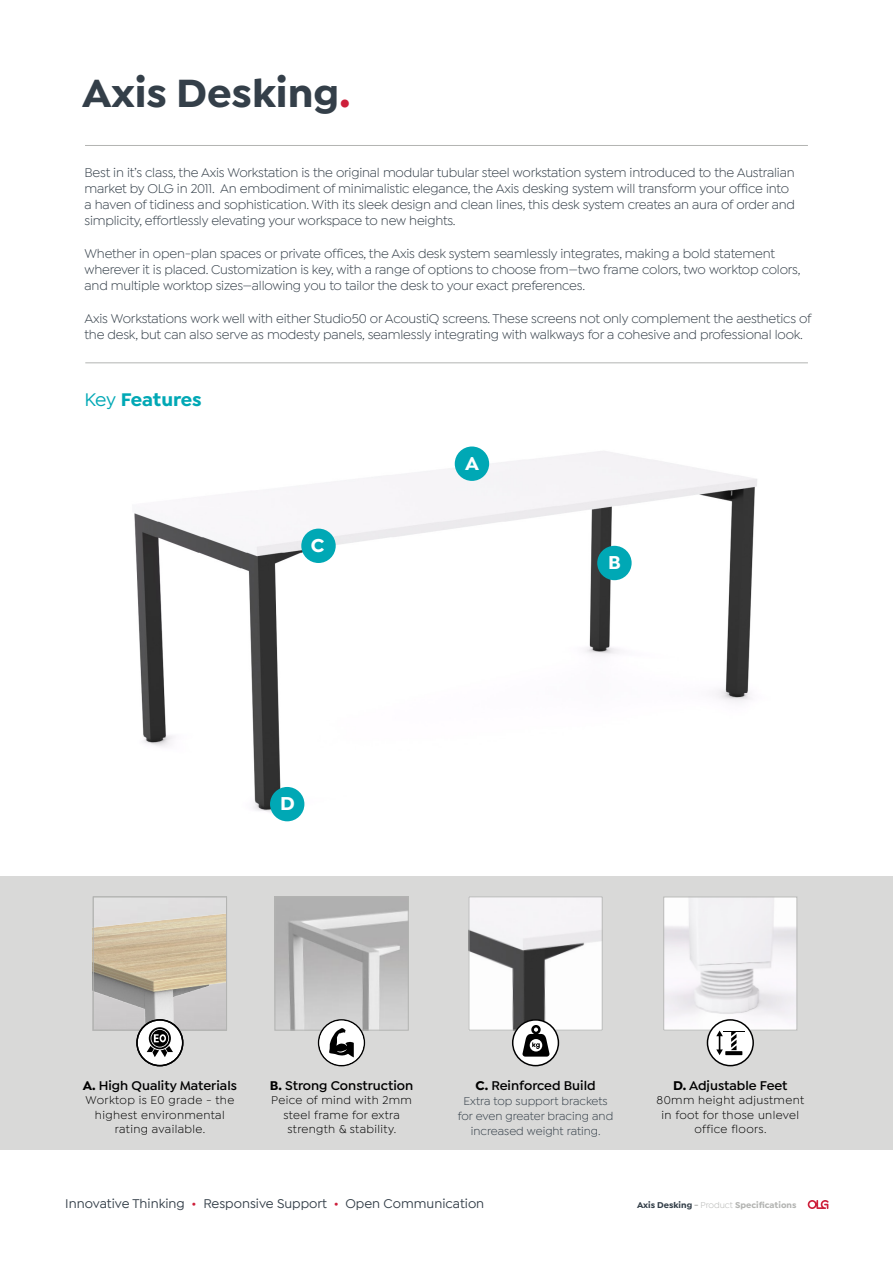
<style>
.page{position:relative;width:893px;height:1263px;background:#fff}
.page>*{position:absolute;margin:0;border:0;box-sizing:border-box;transform-origin:0 0}
.t1{font:700 42px "Isidora Sans";color:#343f49}
.t2{font:700 19.95px "Isidora Sans";color:#fff}
.t3{font:700 19.5px "Isidora Sans";letter-spacing:-.005em;color:#00a8b5}
.t4{font:13.5px/16.2px "Isidora Sans";letter-spacing:-.015em;color:#343f49}
.t5{font:600 13.5px "Isidora Sans";color:#000}
.t6{font:500 13.5px "Isidora Sans";color:#343f49}
.t7{font:12px/14.4px "Isidora Sans";letter-spacing:.03em;color:#000;text-align:center}
.t8{font:12px/15px "Isidora Sans";color:#343f49;text-align:center}
.t9{font:700 9px "Isidora Sans";color:#b3b4b2}
.s1{color:#cd1f3a}
.s2{font-weight:500}
.s3{font-weight:700}
.s4{color:#343f49}
.s5{font-weight:400}
</style>
<div class="page">
<img style="left:134px;top:449px;width:623px;height:373px">
<svg style="left:808px;top:1200px;width:21px;height:9px"></svg>
<div style="left:455px;top:446px;width:34px;height:35px;background:#00a8b5;border-radius:50%"></div>
<div style="left:270px;top:787px;width:34px;height:34px;background:#00a8b5;border-radius:50%"></div>
<div style="left:597px;top:546px;width:35px;height:34px;background:#00a8b5;border-radius:50%"></div>
<div style="left:301px;top:529px;width:35px;height:34px;background:#00a8b5;border-radius:50%"></div>
<hr style="left:85px;top:362px;width:723px;height:1px;background:#b3b4b2">
<hr style="left:85px;top:145px;width:723px;height:1px;background:#b3b4b2">
<div style="left:0;top:876px;width:893px;height:274px;background:#d9d9d8"></div>
<img style="left:665px;top:898px;width:130px;height:130px">
<div style="left:663px;top:896px;width:134px;height:134px;border:1px solid #b3b4b2"></div>
<img style="left:277px;top:898px;width:130px;height:130px">
<div style="left:275px;top:896px;width:134px;height:134px;border:1px solid #b3b4b2"></div>
<img style="left:470px;top:898px;width:131px;height:130px">
<div style="left:468px;top:896px;width:135px;height:134px;border:1px solid #b3b4b2"></div>
<svg style="left:512px;top:1020px;width:47px;height:46px"></svg>
<div style="left:512px;top:1019px;width:47px;height:47px;border:2px solid #000;border-radius:50%"></div>
<svg style="left:707px;top:1020px;width:47px;height:46px"></svg>
<div style="left:707px;top:1019px;width:47px;height:47px;border:2px solid #000;border-radius:50%"></div>
<div style="left:318px;top:1019px;width:47px;height:47px;border:2px solid #000;border-radius:50%"></div>
<div style="left:319px;top:1021px;width:45px;height:44px;background:#fff;border-radius:50%"></div>
<svg style="left:329px;top:1028px;width:25px;height:29px"></svg>
<svg style="left:716px;top:1029px;width:28px;height:26px"></svg>
<img style="left:95px;top:913px;width:130px;height:115px">
<div style="left:93px;top:896px;width:134px;height:134px;border:1px solid #b3b4b2"></div>
<svg style="left:136px;top:1020px;width:47px;height:46px"></svg>
<div style="left:136px;top:1019px;width:47px;height:47px;border:2px solid #000;border-radius:50%"></div>
<svg style="left:147px;top:1027px;width:26px;height:30px"></svg>
<svg style="left:522px;top:1025px;width:27px;height:31px"></svg>
<p class="t1" style="left:82px;top:67px;width:270px">Axis Desking<span class="s1">.</span></p>
<p class="t4" style="left:85px;top:164px;width:712px">Best in it’s class, the Axis Workstation is the original modular tubular steel workstation system introduced to the Australian market by OLG in 2011. An embodiment of minimalistic elegance, the Axis desking system will transform your office into a haven of tidiness and sophistication. With its sleek design and clean lines, this desk system creates an aura of order and simplicity, effortlessly elevating your workspace to new heights.</p>
<p class="t4" style="left:85px;top:245px;width:717px">Whether in open-plan spaces or private offices, the Axis desk system seamlessly integrates, making a bold statement wherever it is placed. Customization is key, with a range of options to choose from—two frame colors, two worktop colors, and multiple worktop sizes—allowing you to tailor the desk to your exact preferences.</p>
<p class="t4" style="left:85px;top:310px;width:729px">Axis Workstations work well with either Studio50 or AcoustiQ screens. These screens not only complement the aesthetics of the desk, but can also serve as modesty panels, seamlessly integrating with walkways for a cohesive and professional look.</p>
<p class="t3" style="left:85px;top:387px;width:119px"><span class="s2">Key</span> Features</p>
<p class="t2" style="left:311px;top:533px;width:15px">C</p>
<p class="t2" style="left:280px;top:791px;width:16px">D</p>
<p class="t2" style="left:465px;top:451px;width:15px">A</p>
<p class="t2" style="left:608px;top:550px;width:14px">B</p>
<p class="t5" style="left:83px;top:1077px;width:156px"><span class="s3">A.</span> High Quality Materials</p>
<p class="t7" style="left:85px;top:1093px;width:150px">Worktop is E0 grade - the highest environmental</p>
<p class="t7" style="left:115px;top:1122px;width:92px">rating available.</p>
<p class="t5" style="left:270px;top:1077px;width:145px"><span class="s3">B.</span> Strong Construction</p>
<p class="t7" style="left:271px;top:1093px;width:142px">Peice of mind with 2mm steel frame for extra strength &amp; stability.</p>
<p class="t5" style="left:475px;top:1077px;width:122px"><span class="s3">C.</span> Reinforced Build</p>
<p class="t8" style="left:458px;top:1093px;width:157px">Extra top support brackets for even greater bracing and increased weight rating.</p>
<p class="t5" style="left:673px;top:1077px;width:116px"><span class="s3">D.</span> Adjustable Feet</p>
<p class="t7" style="left:657px;top:1093px;width:149px">80mm height adjustment in foot for those unlevel office floors.</p>
<p class="t6" style="left:65px;top:1196px;width:421px">Innovative Thinking <span class="s1">•</span> Responsive Support <span class="s1">•</span> Open Communication</p>
<p class="t9" style="left:637px;top:1200px;width:161px"><span class="s4">Axis Desking</span> - <span class="s5">Product</span> Specifications</p>
</div>
